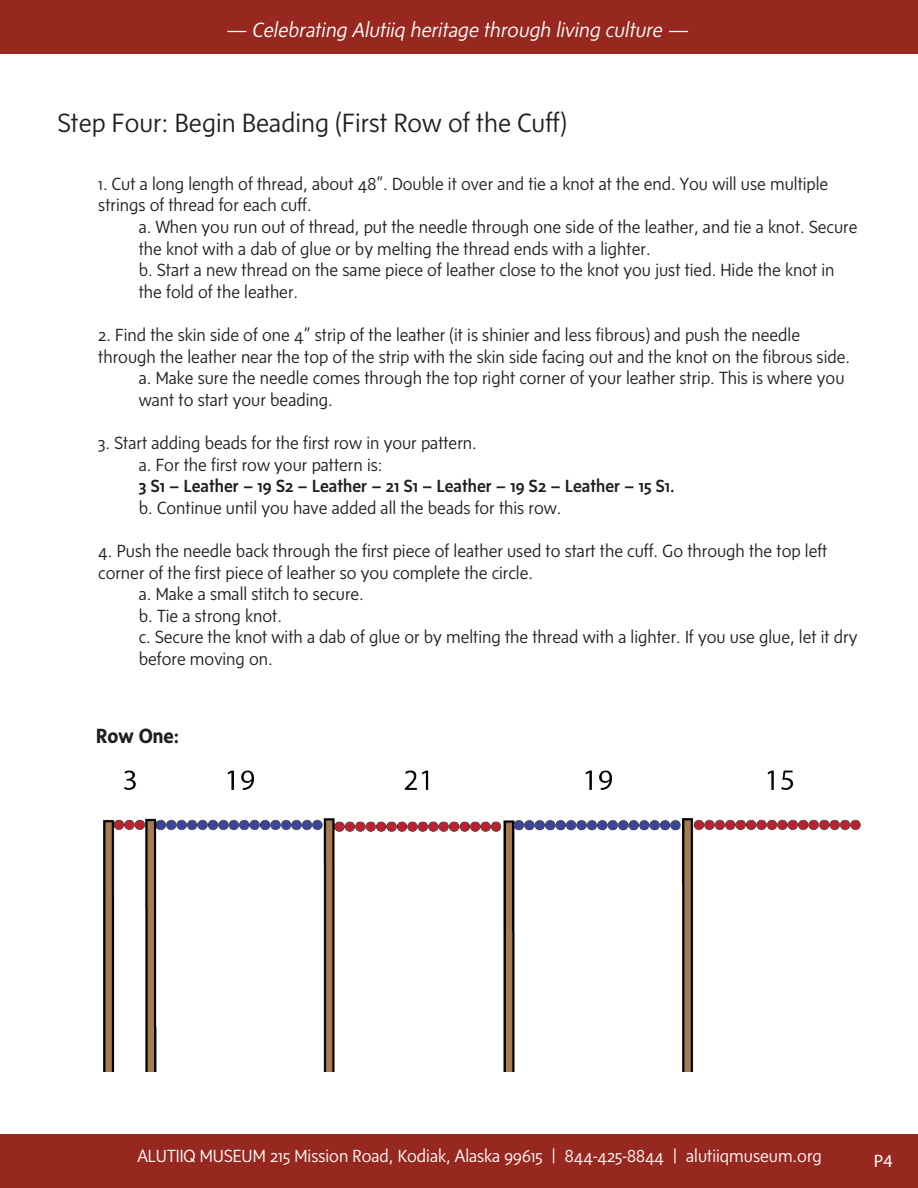
<style>
.page{position:relative;width:918px;height:1188px;background:#fff}
.page>*{position:absolute;margin:0;border:0;box-sizing:border-box;transform-origin:0 0}
.t1{font:300 27px "Sense";color:#231f20}
.t2{font:italic 300 21px "Sense";color:#fff}
.t3{font:700 21px "Sense";color:#231f20}
.t4{font:300 18px/21.6px "Sense";color:#231f20}
.t5{font:300 18px "Sense";color:#fff}
.t6{font:500 18px "Sense";color:#231f20}
.t7{font:18px "Myriad Pro";color:#fff}
</style>
<div class="page">
<div style="left:0;top:0;width:918px;height:54px;background:#972820"></div>
<div style="left:0;top:1134px;width:918px;height:54px;background:#972820"></div>
<img style="left:103px;top:770px;width:757px;height:301px">
<p class="t2" style="left:225px;top:18px;width:465px">— Celebrating Alutiiq heritage through living culture —</p>
<h1 class="t1" style="left:58px;top:111px;width:511px">Step Four: Begin Beading (First Row of the Cuff)</h1>
<p class="t4" style="left:98px;top:173px;width:732px">1. Cut a long length of thread, about 48”. Double it over and tie a knot at the end. You will use multiple strings of thread for each cuff.</p>
<p class="t4" style="left:139px;top:216px;width:720px">a. When you run out of thread, put the needle through one side of the leather, and tie a knot. Secure the knot with a dab of glue or by melting the thread ends with a lighter.<br>b. Start a new thread on the same piece of leather close to the knot you just tied. Hide the knot in the fold of the leather.</p>
<p class="t4" style="left:98px;top:324px;width:703px">2. Find the skin side of one 4” strip of the leather (it is shinier and less fibrous) and push the needle</p>
<p class="t4" style="left:98px;top:345px;width:753px">through the leather near the top of the strip with the skin side facing out and the knot on the fibrous side.</p>
<p class="t4" style="left:139px;top:367px;width:707px">a. Make sure the needle comes through the top right corner of your leather strip. This is where you</p>
<p class="t4" style="left:139px;top:389px;width:196px">want to start your beading.</p>
<p class="t4" style="left:139px;top:432px;width:340px;text-indent:-40px">3. Start adding beads for the first row in your pattern. a. For the first row your pattern is:</p>
<p class="t6" style="left:139px;top:476px;width:537px">3 S1 – Leather – 19 S2 – Leather – 21 S1 – Leather – 19 S2 – Leather – 15 S1.</p>
<p class="t4" style="left:139px;top:497px;width:424px">b. Continue until you have added all the beads for this row.</p>
<p class="t4" style="left:98px;top:540px;width:731px">4. Push the needle back through the first piece of leather used to start the cuff. Go through the top left</p>
<p class="t4" style="left:98px;top:561px;width:436px">corner of the first piece of leather so you complete the circle.</p>
<p class="t4" style="left:139px;top:583px;width:227px">a. Make a small stitch to secure.</p>
<p class="t4" style="left:139px;top:605px;width:145px">b. Tie a strong knot.</p>
<p class="t4" style="left:139px;top:626px;width:720px">c. Secure the knot with a dab of glue or by melting the thread with a lighter. If you use glue, let it dry</p>
<p class="t4" style="left:139px;top:648px;width:136px">before moving on.</p>
<p class="t3" style="left:96px;top:723px;width:85px">Row One:</p>
<p class="t5" style="left:137px;top:1146px;width:686px">ALUTIIQ MUSEUM 215 Mission Road, Kodiak, Alaska 99615 | 844-425-8844 | alutiiqmuseum.org</p>
<p class="t7" style="left:874px;top:1149px;width:20px">P4</p>
</div>
